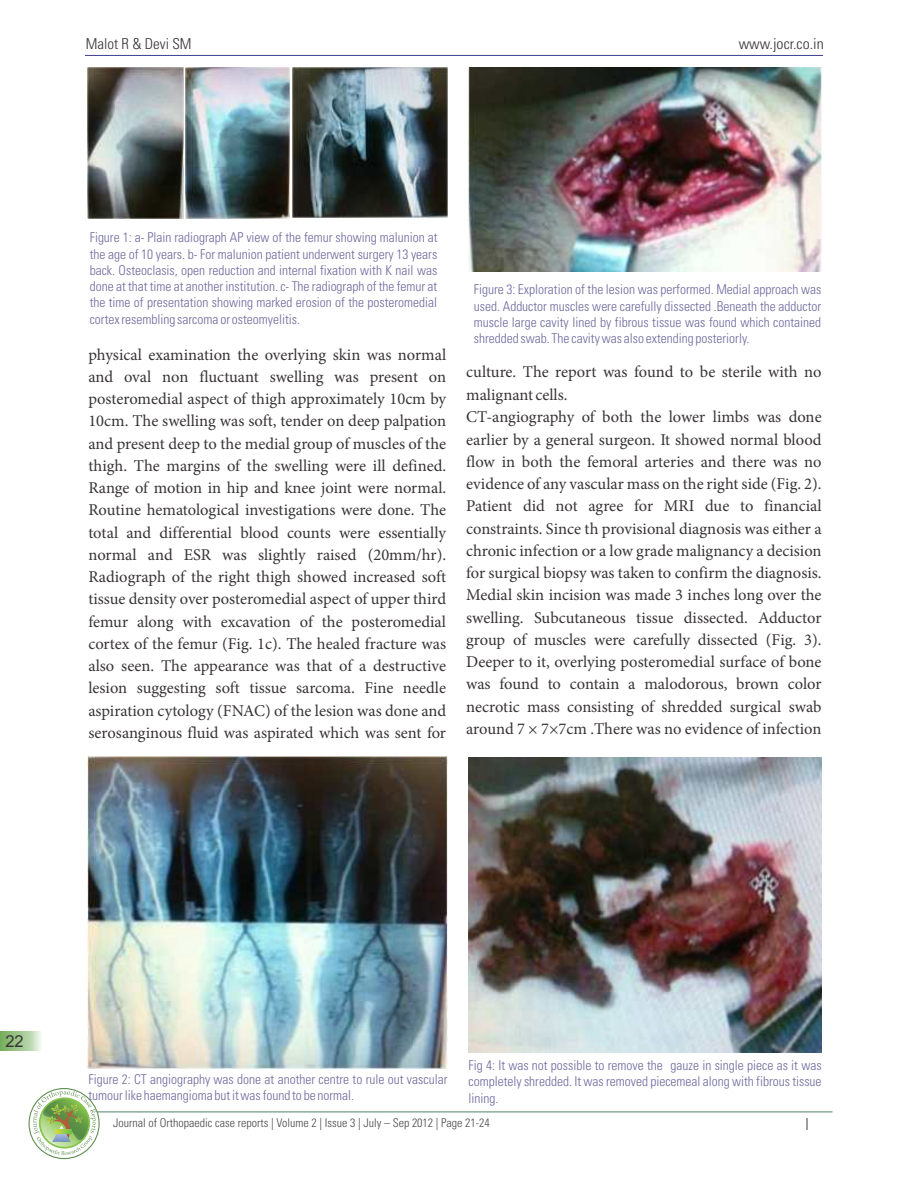
<style>
.page{position:relative;width:918px;height:1188px;background:#fff}
.page>*{position:absolute;margin:0;border:0;box-sizing:border-box;transform-origin:0 0}
.t1{font:16.5px/22.2px "Minion Pro";color:#383336;text-align:justify}
.t2{font:16.5px "Arial";color:#383336}
.t3{font:300 condensed 15px "Univers LT";color:#383336;scale:1.05 1}
.t4{font:300 condensed 15px "Univers LT";color:#383336}
.t5{font:300 condensed 13.5px/16.2px "Univers LT";color:#6e699e;text-align:justify}
.t6{font:300 condensed 12px "Univers LT";color:#4a4a4d}
</style>
<div class="page">
<hr style="left:85px;top:55px;width:738px;height:1px;background:#3d4094">
<hr style="left:88px;top:1111px;width:745px;height:1px;background:#528066">
<svg style="left:0;top:1032px;width:41px;height:19px"></svg>
<img style="left:88px;top:67px;width:95px;height:151px">
<img style="left:186px;top:68px;width:104px;height:151px">
<img style="left:292px;top:68px;width:155px;height:150px">
<img style="left:87px;top:757px;width:360px;height:311px">
<img style="left:468px;top:67px;width:354px;height:204px">
<img style="left:468px;top:757px;width:354px;height:296px">
<svg style="left:29px;top:1088px;width:70px;height:71px"></svg>
<div style="left:29px;top:1088px;width:71px;height:71px;border:1px solid #618f52;border-radius:50%"></div>
<svg style="left:33px;top:1091px;width:63px;height:64px"></svg>
<p class="t4" style="left:86px;top:38px;width:107px">Malot R &amp; Devi SM</p>
<p class="t3" style="left:739px;top:38px;width:82px">www.jocr.co.in</p>
<p class="t5" style="left:90px;top:231px;width:349px">Figure 1: a- Plain radiograph AP view of the femur showing malunion at the age of 10 years. b- For malunion patient underwent surgery 13 years back. Osteoclasis, open reduction and internal fixation with K nail was done at that time at another institution. c- The radiograph of the femur at the time of presentation showing marked erosion of the posteromedial cortex resembling sarcoma or osteomyelitis.</p>
<p class="t1" style="left:88px;top:345px;width:359px">physical examination the overlying skin was normal and oval non fluctuant swelling was present on posteromedial aspect of thigh approximately 10cm by 10cm. The swelling was soft, tender on deep palpation and present deep to the medial group of muscles of the thigh. The margins of the swelling were ill defined.<br>Range of motion in hip and knee joint were normal.<br>Routine hematological investigations were done. The total and differential blood counts were essentially normal and ESR was slightly raised (20mm/hr).<br>Radiograph of the right thigh showed increased soft tissue density over posteromedial aspect of upper third femur along with excavation of the posteromedial cortex of the femur (Fig. 1c). The healed fracture was also seen. The appearance was that of a destructive lesion suggesting soft tissue sarcoma. Fine needle aspiration cytology (FNAC) of the lesion was done and serosanginous fluid was aspirated which was sent for</p>
<p class="t5" style="left:474px;top:283px;width:349px">Figure 3: Exploration of the lesion was performed. Medial approach was used. Adductor muscles were carefully dissected .Beneath the adductor muscle large cavity lined by fibrous tissue was found which contained shredded swab. The cavity was also extending posteriorly.</p>
<p class="t1" style="left:466px;top:362px;width:357px;text-align:left">culture. The report was found to be sterile with no malignant cells.<br>CT-angiography of both the lower limbs was done earlier by a general surgeon. It showed normal blood flow in both the femoral arteries and there was no evidence of any vascular mass on the right side (Fig. 2).<br>Patient did not agree for MRI due to financial constraints. Since th provisional diagnosis was either a chronic infection or a low grade malignancy a decision for surgical biopsy was taken to confirm the diagnosis.<br>Medial skin incision was made 3 inches long over the swelling. Subcutaneous tissue dissected. Adductor group of muscles were carefully dissected (Fig. 3).<br>Deeper to it, overlying posteromedial surface of bone was found to contain a malodorous, brown color necrotic mass consisting of shredded surgical swab around 7 × 7×7cm .There was no evidence of infection</p>
<p class="t2" style="left:5px;top:1035px;width:20px">22</p>
<p class="t5" style="left:88px;top:1072px;width:360px">Figure 2: CT angiography was done at another centre to rule out vascular tumour like haemangioma but it was found to be normal.</p>
<p class="t5" style="left:469px;top:1058px;width:355px">Fig 4: It was not possible to remove the gauze in single piece as it was completely shredded. It was removed piecemeal along with fibrous tissue lining.</p>
<p class="t6" style="left:113px;top:1118px;width:378px">Journal of Orthopaedic case reports | Volume 2 | Issue 3 | July – Sep 2012 | Page 21-24</p>
</div>
